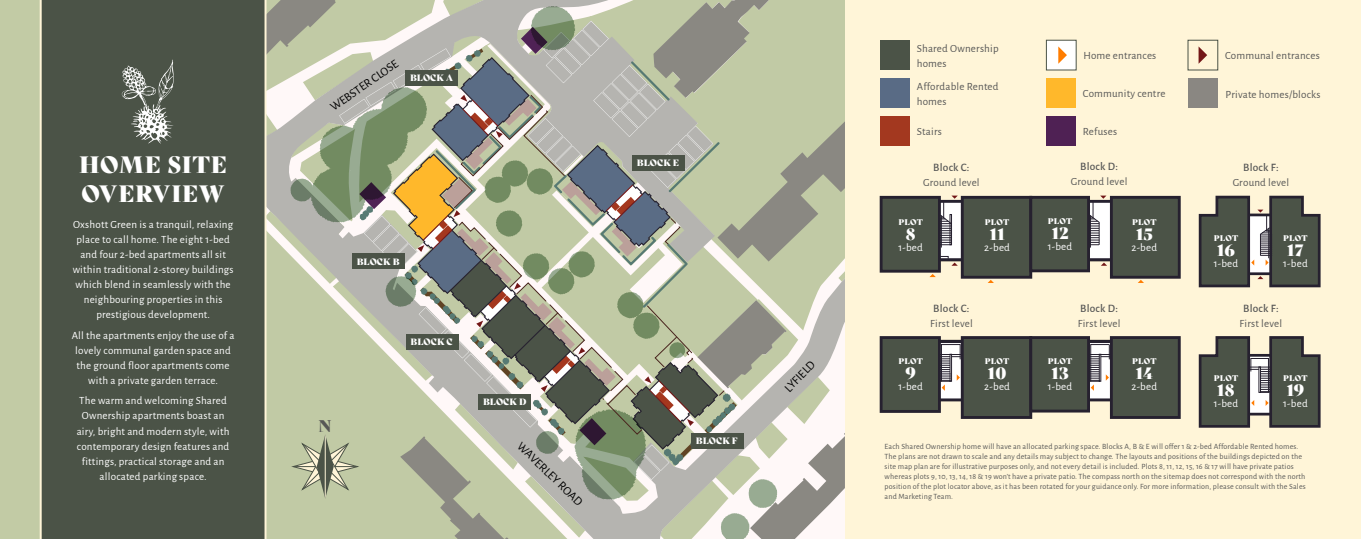
<style>
.page{position:relative;width:1361px;height:539px;background:#fff}
.page>*{position:absolute;margin:0;border:0;box-sizing:border-box;transform-origin:0 0}
.t1{font:23px/29px "Bely Display";letter-spacing:.03em;color:#fff}
.t2{font:16.4px "Bely Display";color:#575756}
.t3{font:16px "Bely Display";letter-spacing:.03em;color:#fff}
.t4{font:12.2px "Alegreya Sans";color:#000}
.t5{font:500 11.3px "Alegreya Sans";letter-spacing:.02em;color:#575756}
.t6{font:11px/15px "Alegreya Sans";letter-spacing:.02em;color:#fff;text-align:center}
.t7{font:11px/15px "Alegreya Sans";letter-spacing:.02em;color:#575756}
.t8{font:9px "Bely Display";color:#fff}
.t9{font:8px/10px "Alegreya Sans";letter-spacing:.02em;color:#575756}
.t10{font:8px "Bely Display";letter-spacing:.03em;color:#fff}
</style>
<div class="page">
<div style="left:400px;top:0;width:961px;height:539px;background:#fff5d8"></div>
<div style="left:0;top:0;width:155px;height:539px;background:#c2cba5"></div>
<div style="left:40px;top:0;width:208px;height:539px;background:#4b5347"></div>
<svg style="left:121px;top:59px;width:53px;height:85px;background:#767c73"></svg>
<svg style="left:248px;top:0;width:597px;height:539px;background:#afb29e"></svg>
<hr style="left:325px;top:434px;width:1px;height:64px;background:#fff5d8">
<svg style="left:1198px;top:196px;width:122px;height:91px;background:#696c63"></svg>
<svg style="left:939px;top:201px;width:23px;height:60px"></svg>
<svg style="left:1091px;top:203px;width:19px;height:55px"></svg>
<div style="left:881px;top:197px;width:58px;height:74px;background:#4b5347"></div>
<div style="left:879px;top:196px;width:62px;height:76px;border:3px solid #26212f"></div>
<div style="left:1111px;top:197px;width:68px;height:80px;background:#4b5347"></div>
<div style="left:1110px;top:196px;width:70px;height:82px;border:3px solid #26212f"></div>
<div style="left:962px;top:197px;width:69px;height:80px;background:#4b5347"></div>
<div style="left:961px;top:196px;width:71px;height:82px;border:3px solid #26212f"></div>
<div style="left:1031px;top:197px;width:57px;height:74px;background:#4b5347"></div>
<div style="left:1029px;top:196px;width:61px;height:76px;border:3px solid #26212f"></div>
<hr style="left:1088px;top:258px;width:23px;height:3px;background:#26212f">
<hr style="left:1088px;top:200px;width:23px;height:3px;background:#26212f">
<hr style="left:939px;top:258px;width:23px;height:3px;background:#26212f">
<hr style="left:939px;top:200px;width:23px;height:3px;background:#26212f">
<svg style="left:987px;top:280px;width:7px;height:3px"></svg>
<svg style="left:929px;top:274px;width:7px;height:3px"></svg>
<svg style="left:1138px;top:280px;width:6px;height:3px"></svg>
<svg style="left:1101px;top:262px;width:6px;height:4px"></svg>
<svg style="left:939px;top:195px;width:19px;height:50px"></svg>
<hr style="left:941px;top:216px;width:1px;height:31px;background:#26212f">
<svg style="left:939px;top:256px;width:19px;height:10px"></svg>
<svg style="left:1088px;top:195px;width:18px;height:50px"></svg>
<hr style="left:1090px;top:215px;width:1px;height:32px;background:#26212f">
<svg style="left:1198px;top:336px;width:122px;height:91px;background:#686b62"></svg>
<div style="left:939px;top:340px;width:23px;height:60px;background:#fff"></div>
<div style="left:1089px;top:340px;width:23px;height:60px;background:#fff"></div>
<div style="left:881px;top:337px;width:58px;height:74px;background:#4b5347"></div>
<div style="left:879px;top:336px;width:62px;height:77px;border:3px solid #26212f"></div>
<div style="left:1111px;top:337px;width:68px;height:80px;background:#4b5347"></div>
<div style="left:1110px;top:336px;width:70px;height:83px;border:3px solid #26212f"></div>
<div style="left:962px;top:337px;width:69px;height:80px;background:#4b5347"></div>
<div style="left:961px;top:336px;width:71px;height:83px;border:3px solid #26212f"></div>
<div style="left:1031px;top:337px;width:57px;height:74px;background:#4b5347"></div>
<div style="left:1029px;top:336px;width:61px;height:76px;border:3px solid #26212f"></div>
<hr style="left:1088px;top:398px;width:23px;height:3px;background:#26212f">
<hr style="left:1088px;top:340px;width:23px;height:3px;background:#26212f">
<hr style="left:939px;top:398px;width:23px;height:3px;background:#26212f">
<hr style="left:939px;top:340px;width:23px;height:3px;background:#26212f">
<svg style="left:939px;top:344px;width:23px;height:47px"></svg>
<svg style="left:1088px;top:344px;width:23px;height:47px"></svg>
<div style="left:1046px;top:116px;width:29px;height:30px;background:#4f2154"></div>
<div style="left:1046px;top:78px;width:29px;height:30px;background:#ffb82b"></div>
<div style="left:1188px;top:78px;width:30px;height:30px;background:#8a8782"></div>
<div style="left:879px;top:116px;width:30px;height:30px;background:#a3381f"></div>
<div style="left:879px;top:78px;width:30px;height:30px;background:#596b85"></div>
<div style="left:879px;top:40px;width:30px;height:30px;background:#4b5347"></div>
<div style="left:1046px;top:40px;width:30px;height:30px;background:#fff;border:1px solid #4b5347"></div>
<svg style="left:1058px;top:46px;width:9px;height:18px"></svg>
<div style="left:1187px;top:40px;width:31px;height:30px;border:1px solid #4b5347"></div>
<svg style="left:1198px;top:46px;width:9px;height:18px"></svg>
<h1 class="t1" style="left:79px;top:148px;width:150px">HOME SITE<br>OVERVIEW</h1>
<p class="t6" style="left:73px;top:216px;width:162px">Oxshott Green is a tranquil, relaxing place to call home. The eight 1-bed and four 2-bed apartments all sit within traditional 2-storey buildings which blend in seamlessly with the neighbouring properties in this prestigious development.</p>
<h3 class="t6" style="left:72px;top:327px;width:164px">All the apartments enjoy the use of a lovely communal garden space and the ground floor apartments come with a private garden terrace.</h3>
<h3 class="t6" style="left:77px;top:393px;width:154px">The warm and welcoming Shared<br>Ownership apartments boast an airy, bright and modern style, with contemporary design features and fittings, practical storage and an allocated parking space.</h3>
<h3 class="t4" style="left:327px;top:101px;width:82px;rotate:-35deg">WEBSTER CLOSE</h3>
<p class="t8" style="left:410px;top:70px;width:44px">BLOCK A</p>
<p class="t8" style="left:357px;top:254px;width:44px">BLOCK B</p>
<p class="t8" style="left:410px;top:334px;width:44px">BLOCK C</p>
<h2 class="t2" style="left:319px;top:413px;width:15px">N</h2>
<p class="t8" style="left:483px;top:395px;width:45px">BLOCK D</p>
<h3 class="t4" style="left:525px;top:438px;width:87px;rotate:44deg">WAVERLEY ROAD</h3>
<p class="t8" style="left:637px;top:156px;width:44px">BLOCK E</p>
<p class="t8" style="left:696px;top:433px;width:43px">BLOCK F</p>
<h3 class="t4" style="left:780px;top:384px;width:40px;rotate:-46deg">LYFIELD</h3>
<h3 class="t7" style="left:917px;top:40px;width:83px">Shared Ownership homes</h3>
<h3 class="t7" style="left:1083px;top:47px;width:74px">Home entrances</h3>
<h3 class="t7" style="left:1225px;top:47px;width:96px">Communal entrances</h3>
<h3 class="t7" style="left:917px;top:78px;width:83px">Affordable Rented homes</h3>
<h3 class="t7" style="left:1083px;top:86px;width:84px">Community centre</h3>
<h3 class="t7" style="left:1225px;top:86px;width:96px">Private homes/blocks</h3>
<h3 class="t7" style="left:917px;top:124px;width:27px">Stairs</h3>
<h3 class="t7" style="left:1083px;top:124px;width:36px">Refuses</h3>
<h3 class="t5" style="left:933px;top:159px;width:38px">Block C:</h3>
<h3 class="t7" style="left:923px;top:174px;width:58px">Ground level</h3>
<h3 class="t5" style="left:1080px;top:159px;width:39px">Block D:</h3>
<h3 class="t7" style="left:1071px;top:174px;width:58px">Ground level</h3>
<h3 class="t5" style="left:1243px;top:159px;width:37px">Block F:</h3>
<h3 class="t7" style="left:1232px;top:174px;width:58px">Ground level</h3>
<p class="t10" style="left:898px;top:215px;width:26px">PLOT</p>
<h3 class="t3" style="left:906px;top:221px;width:11px">8</h3>
<h3 class="t6" style="left:898px;top:239px;width:26px">1-bed</h3>
<p class="t10" style="left:985px;top:215px;width:26px">PLOT</p>
<h3 class="t3" style="left:989px;top:221px;width:16px">11</h3>
<h3 class="t6" style="left:984px;top:239px;width:27px">2-bed</h3>
<p class="t10" style="left:1048px;top:215px;width:26px">PLOT</p>
<h3 class="t3" style="left:1051px;top:220px;width:18px">12</h3>
<h3 class="t6" style="left:1048px;top:238px;width:26px">1-bed</h3>
<p class="t10" style="left:1132px;top:215px;width:26px">PLOT</p>
<h3 class="t3" style="left:1136px;top:221px;width:18px">15</h3>
<h3 class="t6" style="left:1131px;top:239px;width:27px">2-bed</h3>
<p class="t10" style="left:1213px;top:231px;width:26px">PLOT</p>
<h3 class="t3" style="left:1217px;top:237px;width:19px">16</h3>
<h3 class="t6" style="left:1213px;top:255px;width:26px">1-bed</h3>
<p class="t10" style="left:1283px;top:231px;width:26px">PLOT</p>
<h3 class="t3" style="left:1287px;top:237px;width:18px">17</h3>
<h3 class="t6" style="left:1283px;top:255px;width:26px">1-bed</h3>
<h3 class="t5" style="left:933px;top:300px;width:38px">Block C:</h3>
<h3 class="t7" style="left:930px;top:315px;width:44px">First level</h3>
<h3 class="t5" style="left:1080px;top:300px;width:39px">Block D:</h3>
<h3 class="t7" style="left:1077px;top:315px;width:44px">First level</h3>
<h3 class="t5" style="left:1243px;top:300px;width:37px">Block F:</h3>
<h3 class="t7" style="left:1239px;top:315px;width:44px">First level</h3>
<p class="t10" style="left:898px;top:355px;width:26px">PLOT</p>
<h3 class="t3" style="left:905px;top:360px;width:12px">9</h3>
<h3 class="t6" style="left:898px;top:378px;width:26px">1-bed</h3>
<p class="t10" style="left:985px;top:355px;width:26px">PLOT</p>
<h3 class="t3" style="left:988px;top:360px;width:20px">10</h3>
<h3 class="t6" style="left:984px;top:378px;width:27px">2-bed</h3>
<p class="t10" style="left:1048px;top:355px;width:26px">PLOT</p>
<h3 class="t3" style="left:1051px;top:360px;width:19px">13</h3>
<h3 class="t6" style="left:1048px;top:378px;width:26px">1-bed</h3>
<p class="t10" style="left:1132px;top:355px;width:26px">PLOT</p>
<h3 class="t3" style="left:1135px;top:360px;width:19px">14</h3>
<h3 class="t6" style="left:1131px;top:378px;width:27px">2-bed</h3>
<p class="t10" style="left:1213px;top:371px;width:26px">PLOT</p>
<h3 class="t3" style="left:1217px;top:377px;width:19px">18</h3>
<h3 class="t6" style="left:1213px;top:395px;width:26px">1-bed</h3>
<p class="t10" style="left:1283px;top:371px;width:26px">PLOT</p>
<h3 class="t3" style="left:1286px;top:377px;width:19px">19</h3>
<h3 class="t6" style="left:1283px;top:395px;width:26px">1-bed</h3>
<p class="t9" style="left:884px;top:441px;width:423px">Each Shared Ownership home will have an allocated parking space. Blocks A, B &amp; E will offer 1 &amp; 2-bed Affordable Rented homes.<br>The plans are not drawn to scale and any details may subject to change. The layouts and positions of the buildings depicted on the site map plan are for illustrative purposes only, and not every detail is included. Plots 8, 11, 12, 15, 16 &amp; 17 will have private patios whereas plots 9, 10, 13, 14, 18 &amp; 19 won’t have a private patio. The compass north on the sitemap does not correspond with the north position of the plot locator above, as it has been rotated for your guidance only. For more information, please consult with the Sales and Marketing Team.</p>
</div>
